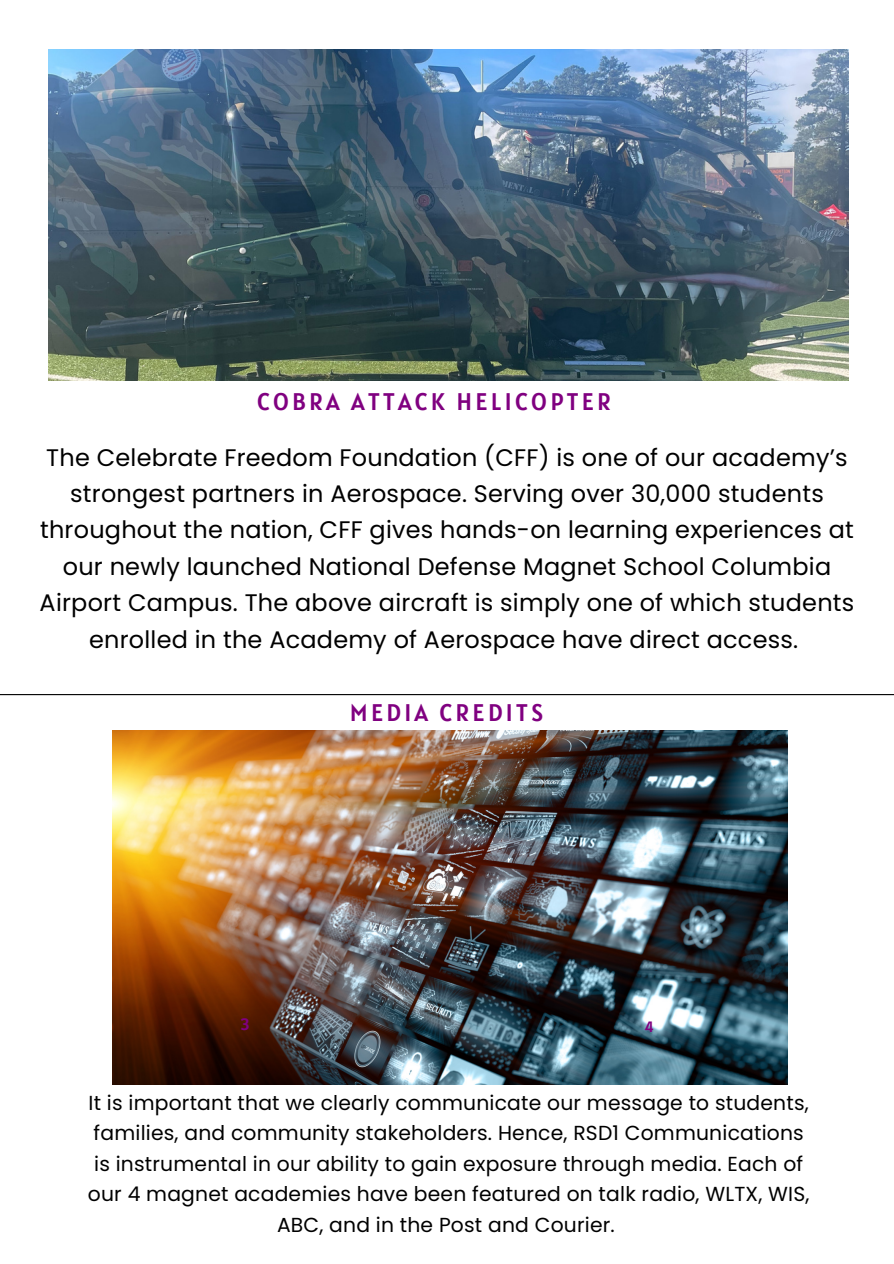
<style>
.page{position:relative;width:894px;height:1264px;background:#fff}
.page>*{position:absolute;margin:0;border:0;box-sizing:border-box;transform-origin:0 0}
.t1{font:24px/36.5px "Poppins";letter-spacing:.01em;color:#000;text-align:center}
.t2{font:23.85px "Alatsi";letter-spacing:.14em;color:#800080}
.t3{font:20.25px/30.3px "Poppins";letter-spacing:.01em;color:#000;text-align:center}
.t4{font:16.35px "Alatsi";color:#800080}
.t5{font:14.85px "Alatsi";color:#800080}
</style>
<div class="page">
<hr style="left:0;top:694px;width:893px;height:1px;background:#000">
<img style="left:49px;top:49px;width:799px;height:331px">
<img style="left:113px;top:730px;width:674px;height:354px">
<p class="t2" style="left:257px;top:386px;width:355px">COBRA ATTACK HELICOPTER</p>
<p class="t1" style="left:40px;top:439px;width:816px">The Celebrate Freedom Foundation (CFF) is one of our academy’s strongest partners in Aerospace. Serving over 30,000 students throughout the nation, CFF gives hands-on learning experiences at our newly launched National Defense Magnet School Columbia Airport Campus. The above aircraft is simply one of which students enrolled in the Academy of Aerospace have direct access.</p>
<p class="t2" style="left:349px;top:696px;width:195px">MEDIA CREDITS</p>
<p class="t4" style="left:240px;top:1013px;width:10px">3</p>
<p class="t5" style="left:644px;top:1017px;width:11px">4</p>
<p class="t3" style="left:88px;top:1087px;width:723px">It is important that we clearly communicate our message to students, families, and community stakeholders. Hence, RSD1 Communications is instrumental in our ability to gain exposure through media. Each of our 4 magnet academies have been featured on talk radio, WLTX, WIS, ABC, and in the Post and Courier.</p>
</div>
